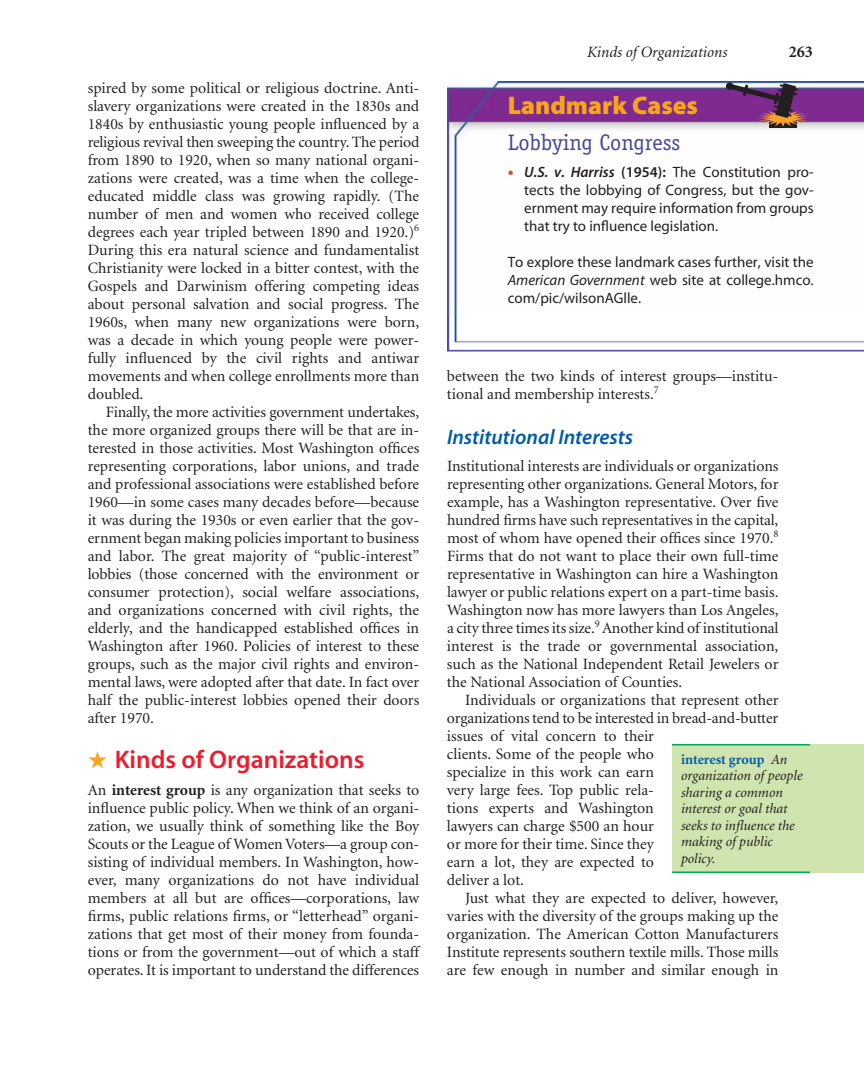
<style>
.page{position:relative;width:864px;height:1080px;background:#fff}
.page>*{position:absolute;margin:0;border:0;box-sizing:border-box;transform-origin:0 0}
.t1{font:25.5px "Myriad Sem";color:#ee1b2d}
.t2{font:25.5px "Myriad Blk";color:#f9a51b}
.t3{font:22.5px "Officina Serif";color:#48479d}
.t4{font:21px "Myriad Sem Itl";color:#015aaa}
.t5{font:700 16.5px "Minion";color:#231f20}
.t6{font:15.75px/18px "Minion";color:#231f20;text-align:justify}
.t7{font:italic 15.75px "Minion";color:#231f20}
.t8{font:15px/18px "Myriad Reg";color:#231f20;text-align:justify}
.t9{font:italic 14.25px/16.5px "Minion";color:#231f20}
.s1{color:#f9a51b}
.s2{font-weight:700}
.s3{font-size:21px;color:#d34c34}
.s4{font-family:"Myriad Sem Itl"}
.s5{font-family:"Myriad Sem"}
.s6{font-family:"Myriad";font-style:italic}
.s7{font-weight:700;font-style:normal;color:#015aaa}
</style>
<div class="page">
<img style="left:447px;top:81px;width:417px;height:234px">
<img style="left:447px;top:315px;width:417px;height:36px">
<svg style="left:726px;top:83px;width:81px;height:44px;background:#7f4d78"></svg>
<div style="left:672px;top:744px;width:192px;height:129px;background:#cfe4ae"></div>
<hr style="left:672px;top:744px;width:138px;height:2px;background:#00ab5b">
<hr style="left:672px;top:872px;width:138px;height:1px;background:#00ab5b">
<p class="t6" style="left:88px;top:80px;width:333px">spired by some political or religious doctrine. Anti-</p>
<p class="t6" style="left:88px;top:98px;width:333px">slavery organizations were created in the 1830s and</p>
<p class="t6" style="left:88px;top:116px;width:333px">1840s by enthusiastic young people influenced by a</p>
<p class="t6" style="left:88px;top:134px;width:333px">religious revival then sweeping the country. The period</p>
<p class="t6" style="left:88px;top:152px;width:333px">from 1890 to 1920, when so many national organi-</p>
<p class="t6" style="left:88px;top:170px;width:333px">zations were created, was a time when the college-</p>
<p class="t6" style="left:88px;top:188px;width:333px">educated middle class was growing rapidly. (The</p>
<p class="t6" style="left:88px;top:206px;width:333px">number of men and women who received college</p>
<p class="t6" style="left:88px;top:224px;width:333px">degrees each year tripled between 1890 and 1920.)<sup>6</sup></p>
<p class="t6" style="left:88px;top:242px;width:333px">During this era natural science and fundamentalist</p>
<p class="t6" style="left:88px;top:260px;width:333px">Christianity were locked in a bitter contest, with the</p>
<p class="t6" style="left:88px;top:278px;width:333px">Gospels and Darwinism offering competing ideas</p>
<p class="t6" style="left:88px;top:296px;width:333px">about personal salvation and social progress. The</p>
<p class="t6" style="left:88px;top:314px;width:333px">1960s, when many new organizations were born,</p>
<p class="t6" style="left:88px;top:332px;width:333px">was a decade in which young people were power-</p>
<p class="t6" style="left:88px;top:350px;width:333px">fully influenced by the civil rights and antiwar</p>
<p class="t6" style="left:88px;top:368px;width:333px">movements and when college enrollments more than</p>
<p class="t6" style="left:88px;top:386px;width:57px">doubled.</p>
<p class="t6" style="left:106px;top:404px;width:315px">Finally, the more activities government undertakes,</p>
<p class="t6" style="left:88px;top:422px;width:333px">the more organized groups there will be that are in-</p>
<p class="t6" style="left:88px;top:440px;width:333px">terested in those activities. Most Washington offices</p>
<p class="t6" style="left:88px;top:458px;width:333px">representing corporations, labor unions, and trade</p>
<p class="t6" style="left:88px;top:476px;width:333px">and professional associations were established before</p>
<p class="t6" style="left:88px;top:494px;width:333px">1960—in some cases many decades before—because</p>
<p class="t6" style="left:88px;top:512px;width:333px">it was during the 1930s or even earlier that the gov-</p>
<p class="t6" style="left:88px;top:530px;width:333px">ernment began making policies important to business</p>
<p class="t6" style="left:88px;top:548px;width:333px">and labor. The great majority of “public-interest”</p>
<p class="t6" style="left:88px;top:566px;width:333px">lobbies (those concerned with the environment or</p>
<p class="t6" style="left:88px;top:584px;width:333px">consumer protection), social welfare associations,</p>
<p class="t6" style="left:88px;top:602px;width:333px">and organizations concerned with civil rights, the</p>
<p class="t6" style="left:88px;top:620px;width:333px">elderly, and the handicapped established offices in</p>
<p class="t6" style="left:88px;top:638px;width:333px">Washington after 1960. Policies of interest to these</p>
<p class="t6" style="left:88px;top:656px;width:333px">groups, such as the major civil rights and environ-</p>
<p class="t6" style="left:88px;top:674px;width:333px">mental laws, were adopted after that date. In fact over</p>
<p class="t6" style="left:88px;top:692px;width:333px">half the public-interest lobbies opened their doors</p>
<p class="t6" style="left:88px;top:710px;width:68px">after 1970.</p>
<p class="t1" style="left:88px;top:749px;width:278px"><span class="s1">★</span> Kinds of Organizations</p>
<p class="t6" style="left:88px;top:782px;width:333px">An <span class="s2">interest group</span> is any organization that seeks to influence public policy. When we think of an organi&shy;zation, we usually think of something like the Boy Scouts or the League of Women Voters—a group con&shy;sisting of individual members. In Washington, how&shy;ever, many organizations do not have individual members at all but are offices—corporations, law firms, public relations firms, or “letterhead” organi&shy;zations that get most of their money from founda&shy;tions or from the government—out of which a staff operates. It is important to understand the differences</p>
<p class="t7" style="left:587px;top:46px;width:142px">Kinds of Organizations</p>
<p class="t5" style="left:789px;top:45px;width:26px">263</p>
<p class="t2" style="left:508px;top:96px;width:192px">Landmark Cases</p>
<p class="t3" style="left:508px;top:134px;width:174px">Lobbying Congress</p>
<p class="t8" style="left:524px;top:165px;width:291px;text-indent:-16px"><span class="s3">•</span> <span class="s4">U.S. v. Harriss</span> <span class="s5">(1954):</span> The Constitution pro&shy;tects the lobbying of Congress, but the gov&shy;ernment may require information from groups that try to influence legislation.</p>
<p class="t8" style="left:508px;top:255px;width:308px">To explore these landmark cases further, visit the <span class="s6">American Government</span> web site at college.hmco. com/pic/wilsonAGlle.</p>
<p class="t6" style="left:447px;top:368px;width:333px">between the two kinds of interest groups—institu&shy;tional and membership interests.<sup>7</sup></p>
<p class="t4" style="left:447px;top:429px;width:188px">Institutional Interests</p>
<p class="t6" style="left:447px;top:458px;width:333px">Institutional interests are individuals or organizations</p>
<p class="t6" style="left:447px;top:476px;width:333px">representing other organizations. General Motors, for</p>
<p class="t6" style="left:447px;top:494px;width:333px">example, has a Washington representative. Over five</p>
<p class="t6" style="left:447px;top:512px;width:333px">hundred firms have such representatives in the capital,</p>
<p class="t6" style="left:447px;top:530px;width:333px">most of whom have opened their offices since 1970.<sup>8</sup></p>
<p class="t6" style="left:447px;top:548px;width:333px">Firms that do not want to place their own full-time</p>
<p class="t6" style="left:447px;top:566px;width:333px">representative in Washington can hire a Washington</p>
<p class="t6" style="left:447px;top:584px;width:333px">lawyer or public relations expert on a part-time basis.</p>
<p class="t6" style="left:447px;top:602px;width:333px">Washington now has more lawyers than Los Angeles,</p>
<p class="t6" style="left:447px;top:620px;width:333px">a city three times its size.<sup>9</sup> Another kind of institutional</p>
<p class="t6" style="left:447px;top:638px;width:333px">interest is the trade or governmental association,</p>
<p class="t6" style="left:447px;top:656px;width:333px">such as the National Independent Retail Jewelers or</p>
<p class="t6" style="left:447px;top:674px;width:237px">the National Association of Counties.</p>
<p class="t6" style="left:465px;top:692px;width:315px">Individuals or organizations that represent other</p>
<p class="t6" style="left:447px;top:710px;width:333px">organizations tend to be interested in bread-and-butter</p>
<p class="t6" style="left:447px;top:728px;width:208px">issues of vital concern to their</p>
<p class="t6" style="left:447px;top:746px;width:208px">clients. Some of the people who</p>
<p class="t6" style="left:447px;top:764px;width:209px">specialize in this work can earn</p>
<p class="t6" style="left:447px;top:782px;width:208px">very large fees. Top public rela-</p>
<p class="t6" style="left:447px;top:800px;width:208px">tions experts and Washington</p>
<p class="t6" style="left:447px;top:818px;width:209px">lawyers can charge $500 an hour</p>
<p class="t6" style="left:447px;top:836px;width:208px">or more for their time. Since they</p>
<p class="t6" style="left:447px;top:854px;width:208px">earn a lot, they are expected to</p>
<p class="t6" style="left:447px;top:872px;width:79px">deliver a lot.</p>
<p class="t6" style="left:465px;top:890px;width:315px">Just what they are expected to deliver, however,</p>
<p class="t6" style="left:447px;top:908px;width:333px">varies with the diversity of the groups making up the</p>
<p class="t6" style="left:447px;top:926px;width:333px">organization. The American Cotton Manufacturers</p>
<p class="t6" style="left:447px;top:944px;width:333px">Institute represents southern textile mills. Those mills</p>
<p class="t6" style="left:447px;top:962px;width:333px">are few enough in number and similar enough in</p>
<p class="t9" style="left:681px;top:752px;width:123px"><span class="s7">interest group</span> An organization of people sharing a common interest or goal that seeks to influence the making of public policy.</p>
</div>
